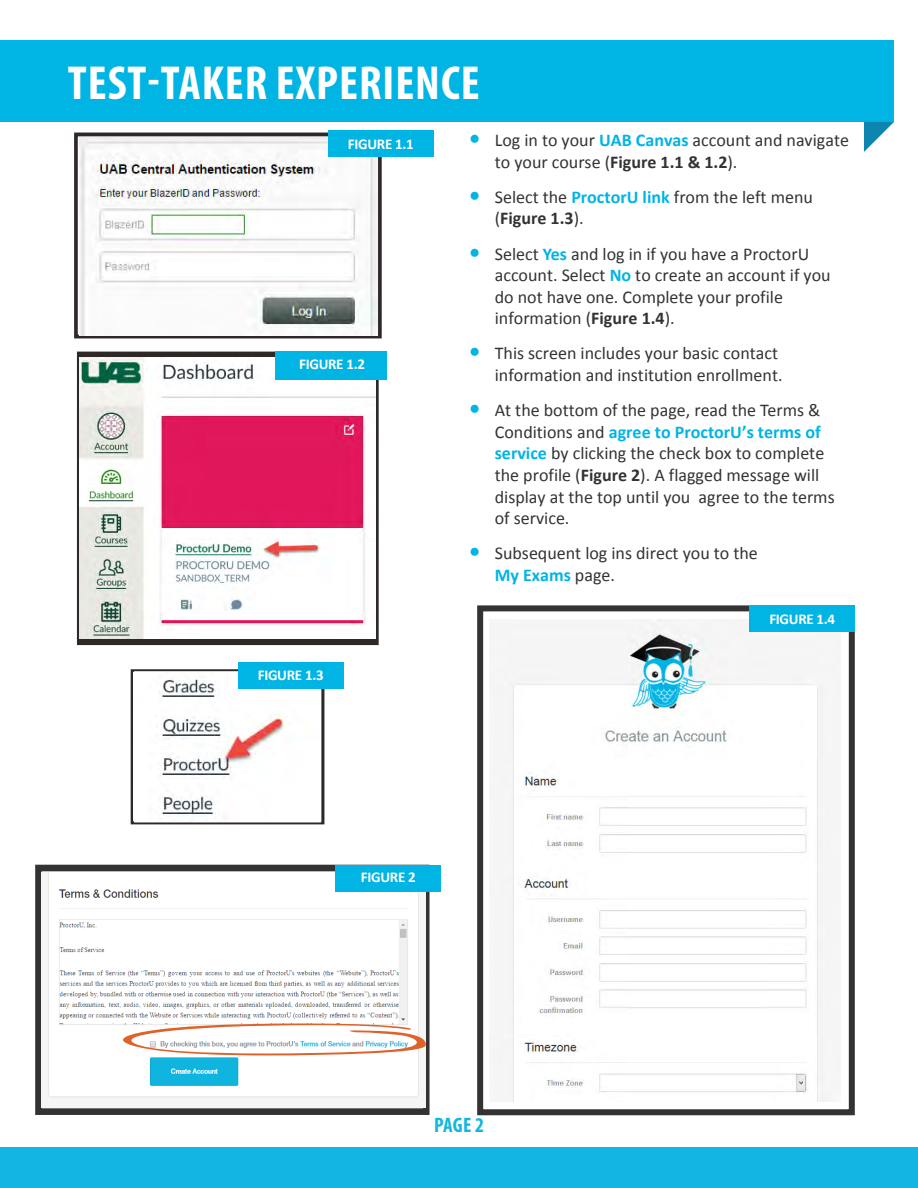
<style>
.page{position:relative;width:918px;height:1188px;background:#fff}
.page>*{position:absolute;margin:0;border:0;box-sizing:border-box;transform-origin:0 0}
.t1{font:700 condensed 48px "Myriad Pro";letter-spacing:.02em;color:#fff}
.t2{font:700 condensed 21px "Myriad Pro";color:#13b6e0}
.t3{font:18px/21.6px "Calibri";color:#333}
.t4{font:700 15px "Calibri";letter-spacing:-.02em;color:#fff}
.s1{font-weight:700;font-size:22.5px;color:#00b4e3}
.s2{font-weight:700;color:#00b4e3}
.s3{font-weight:700}
</style>
<div class="page">
<div style="left:0;top:1148px;width:918px;height:40px;background:#13b6e0"></div>
<div style="left:75px;top:355px;width:305px;height:287px;border:7px solid #2e2926"></div>
<svg style="left:74px;top:132px;width:310px;height:207px"></svg>
<img style="left:80px;top:358px;width:295px;height:281px">
<div style="left:275px;top:352px;width:112px;height:28px;background:#00b4e3"></div>
<div style="left:0;top:40px;width:894px;height:82px;background:#00b4e3"></div>
<svg style="left:864px;top:122px;width:30px;height:30px"></svg>
<img style="left:79px;top:137px;width:298px;height:199px">
<svg style="left:35px;top:864px;width:398px;height:251px"></svg>
<img style="left:42px;top:873px;width:384px;height:234px">
<div style="left:336px;top:865px;width:105px;height:26px;background:#00b4e3"></div>
<svg style="left:122px;top:1023px;width:304px;height:32px"></svg>
<svg style="left:477px;top:605px;width:378px;height:511px"></svg>
<img style="left:490px;top:619px;width:351px;height:482px">
<div style="left:750px;top:605px;width:105px;height:27px;background:#00b4e3"></div>
<div style="left:131px;top:669px;width:193px;height:156px;border:2px solid #2e2926"></div>
<img style="left:133px;top:672px;width:154px;height:149px">
<div style="left:238px;top:663px;width:105px;height:26px;background:#00b4e3"></div>
<div style="left:328px;top:130px;width:105px;height:26px;background:#00b4e3"></div>
<p class="t1" style="left:68px;top:53px;width:413px">TEST-TAKER EXPERIENCE</p>
<p class="t3" style="left:495px;top:129px;width:356px;text-indent:-26px"><span class="s1">•</span> Log in to your <span class="s2">UAB Canvas</span> account and navigate to your course (<span class="s3">Figure 1.1 &amp; 1.2</span>).</p>
<p class="t3" style="left:495px;top:186px;width:320px;text-indent:-25px"><span class="s1">•</span> Select the <span class="s2">ProctorU link</span> from the left menu (<span class="s3">Figure 1.3</span>).</p>
<p class="t3" style="left:495px;top:243px;width:337px;text-indent:-25px"><span class="s1">•</span> Select <span class="s2">Yes</span> and log in if you have a ProctorU account. Select <span class="s2">No</span> to create an account if you do not have one. Complete your profile information (<span class="s3">Figure 1.4</span>).</p>
<p class="t3" style="left:469px;top:343px;width:315px;text-align:right"><span class="s1">•</span> This screen includes your basic contact information and institution enrollment.</p>
<p class="t3" style="left:495px;top:399px;width:341px;text-indent:-25px"><span class="s1">•</span> At the bottom of the page, read the Terms &amp; Conditions and <span class="s2">agree to ProctorU’s terms of service</span> by clicking the check box to complete the profile (<span class="s3">Figure 2</span>). A flagged message will display at the top until you agree to the terms of service.</p>
<p class="t3" style="left:495px;top:542px;width:265px;text-indent:-26px"><span class="s1">•</span> Subsequent log ins direct you to the<br><span class="s2">My Exams</span> page.</p>
<p class="t4" style="left:348px;top:134px;width:67px">FIGURE 1.1</p>
<p class="t4" style="left:299px;top:355px;width:67px">FIGURE 1.2</p>
<p class="t4" style="left:258px;top:665px;width:67px">FIGURE 1.3</p>
<p class="t4" style="left:361px;top:868px;width:56px">FIGURE 2</p>
<p class="t2" style="left:434px;top:1112px;width:51px">PAGE 2</p>
<p class="t4" style="left:769px;top:610px;width:67px">FIGURE 1.4</p>
</div>
